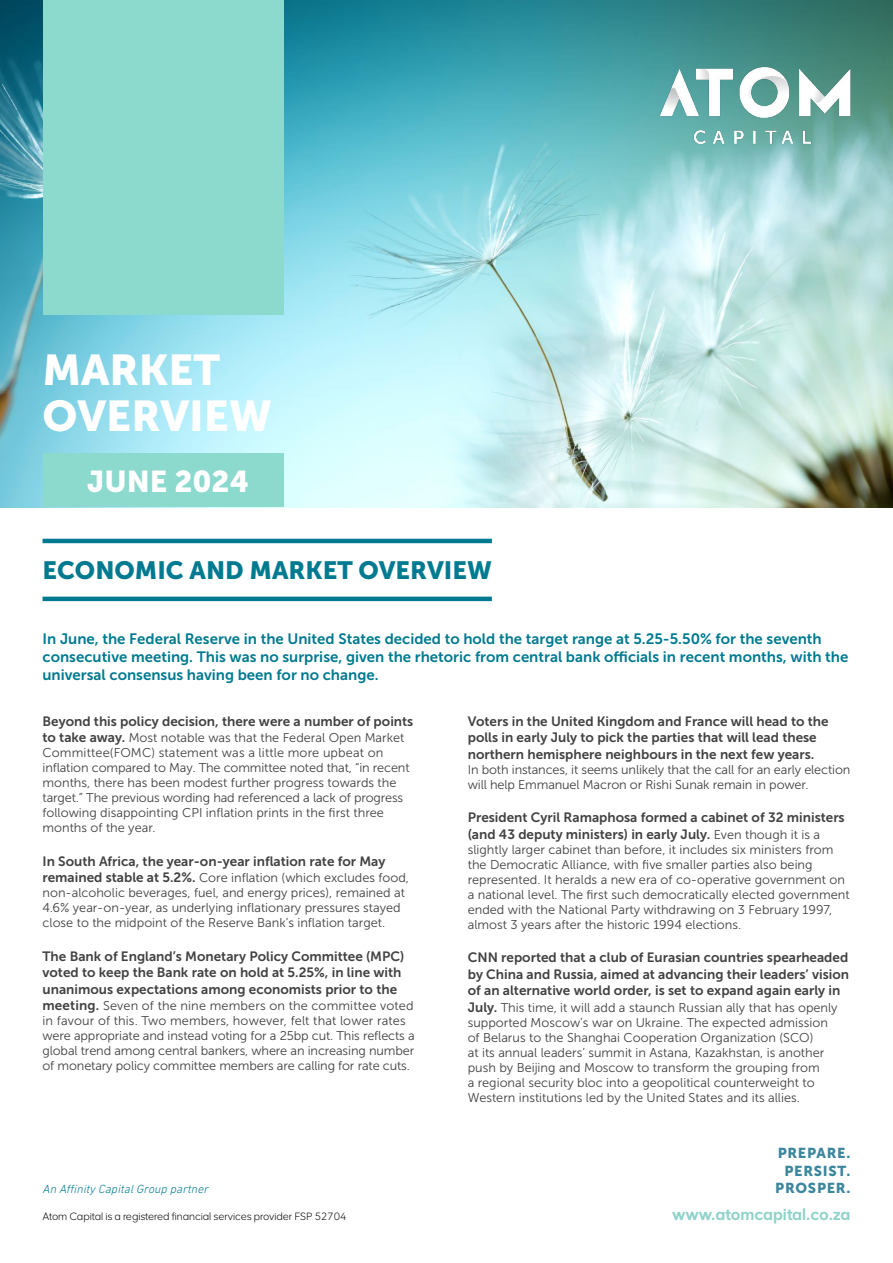
<style>
.page{position:relative;width:893px;height:1263px;background:#fff}
.page>*{position:absolute;margin:0;border:0;box-sizing:border-box;transform-origin:0 0}
.t1{font:42.75px/46.3px "Museo Sans 900";color:#fff}
.t2{font:30px "Museo Sans 900";color:#fff}
.t3{font:24.9px "Museo Sans 900";color:#007a90}
.t4{font:700 16.2px "AA Smart Sans";letter-spacing:-.005em;color:#8fd2ca}
.t5{font:15px/18px "Museo Sans 700";color:#007a90}
.t6{font:14.25px/17.2px "Museo Sans 900";letter-spacing:.05em;color:#3c879d;text-align:right}
.t7{font:13.5px/16.5px "Museo Sans 700";color:#414042}
.t8{font:12.75px/15px "Museo Sans 300";color:#414042}
.t9{font:italic 300 12px "DIN Next LT Pro";color:#007a90}
.t10{font:300 10.5px "AA Smart Sans";color:#000}
.s1{font-family:"Museo Sans 700";font-size:13.5px}
.s2{font-family:"Museo Sans 300";font-size:12.75px}
</style>
<div class="page">
<img style="left:0;top:0;width:893px;height:507px">
<div style="left:43px;top:453px;width:240px;height:54px;background:#8cd9ce"></div>
<div style="left:43px;top:0;width:240px;height:315px;background:#8cd9ce"></div>
<img style="left:632px;top:63px;width:246px;height:119px">
<hr style="left:43px;top:597px;width:449px;height:4px;background:#007a90">
<hr style="left:43px;top:539px;width:449px;height:4px;background:#007a90">
<h1 class="t1" style="left:43px;top:346px;width:231px">MARKET<br>OVERVIEW</h1>
<h2 class="t2" style="left:87px;top:464px;width:163px">JUNE 2024</h2>
<h3 class="t3" style="left:43px;top:556px;width:451px">ECONOMIC AND MARKET OVERVIEW</h3>
<p class="t5" style="left:43px;top:630px;width:807px">In June, the Federal Reserve in the United States decided to hold the target range at 5.25-5.50% for the seventh consecutive meeting. This was no surprise, given the rhetoric from central bank officials in recent months, with the universal consensus having been for no change.</p>
<p class="t7" style="left:43px;top:713px;width:372px">Beyond this policy decision, there were a number of points</p>
<p class="t8" style="left:43px;top:730px;width:369px"><span class="s1">to take away.</span> Most notable was that the Federal Open Market Committee(FOMC) statement was a little more upbeat on inflation compared to May. The committee noted that, “in recent months, there has been modest further progress towards the target.” The previous wording had referenced a lack of progress following disappointing CPI inflation prints in the first three months of the year.</p>
<p class="t7" style="left:43px;top:853px;width:345px">In South Africa, the year-on-year inflation rate for May</p>
<p class="t8" style="left:43px;top:870px;width:368px"><span class="s1">remained stable at 5.2%.</span> Core inflation (which excludes food, non-alcoholic beverages, fuel, and energy prices), remained at 4.6% year-on-year, as underlying inflationary pressures stayed close to the midpoint of the Reserve Bank’s inflation target.</p>
<p class="t7" style="left:43px;top:948px;width:363px">The Bank of England’s Monetary Policy Committee (MPC) voted to keep the Bank rate on hold at 5.25%, in line with unanimous expectations among economists prior to the</p>
<p class="t8" style="left:43px;top:998px;width:374px"><span class="s1">meeting.</span> Seven of the nine members on the committee voted in favour of this. Two members, however, felt that lower rates were appropriate and instead voting for a 25bp cut. This reflects a global trend among central bankers, where an increasing number of monetary policy committee members are calling for rate cuts.</p>
<p class="t9" style="left:43px;top:1182px;width:170px">An Affinity CapitalGroup partner</p>
<p class="t10" style="left:43px;top:1210px;width:306px">Atom Capital is a registered financial services provider FSP 52704</p>
<p class="t7" style="left:468px;top:713px;width:362px">Voters in the United Kingdom and France will head to the polls in early July to pick the parties that will lead these northern hemisphere neighbours in the next few years.</p>
<p class="t8" style="left:468px;top:762px;width:384px">In both instances, it seems unlikely that the call for an early election will help Emmanuel Macron or Rishi Sunak remain in power.</p>
<p class="t7" style="left:468px;top:809px;width:378px">President Cyril Ramaphosa formed a cabinet of 32 ministers (and 43 deputy ministers) in early July. <span class="s2">Even though it is a</span></p>
<p class="t8" style="left:468px;top:842px;width:383px">slightly larger cabinet than before, it includes six ministers from the Democratic Alliance, with five smaller parties also being represented. It heralds a new era of co-operative government on a national level. The first such democratically elected government ended with the National Party withdrawing on 3 February 1997, almost 3 years after the historic 1994 elections.</p>
<p class="t7" style="left:468px;top:949px;width:383px;text-align:justify">CNN reported that a club of Eurasian countries spearheaded by China and Russia, aimed at advancing their leaders’ vision of an alternative world order, is set to expand again early in</p>
<p class="t8" style="left:468px;top:1000px;width:371px"><span class="s1">July.</span> This time, it will add a staunch Russian ally that has openly supported Moscow’s war on Ukraine. The expected admission of Belarus to the Shanghai Cooperation Organization (SCO)<br>at its annual leaders’ summit in Astana, Kazakhstan, is another push by Beijing and Moscow to transform the grouping from<br>a regional security bloc into a geopolitical counterweight to Western institutions led by the United States and its allies.</p>
<p class="t6" style="left:775px;top:1145px;width:77px">PREPARE.<br>PERSIST.<br>PROSPER.</p>
<p class="t4" style="left:672px;top:1204px;width:180px">www.atomcapital.co.za</p>
</div>
